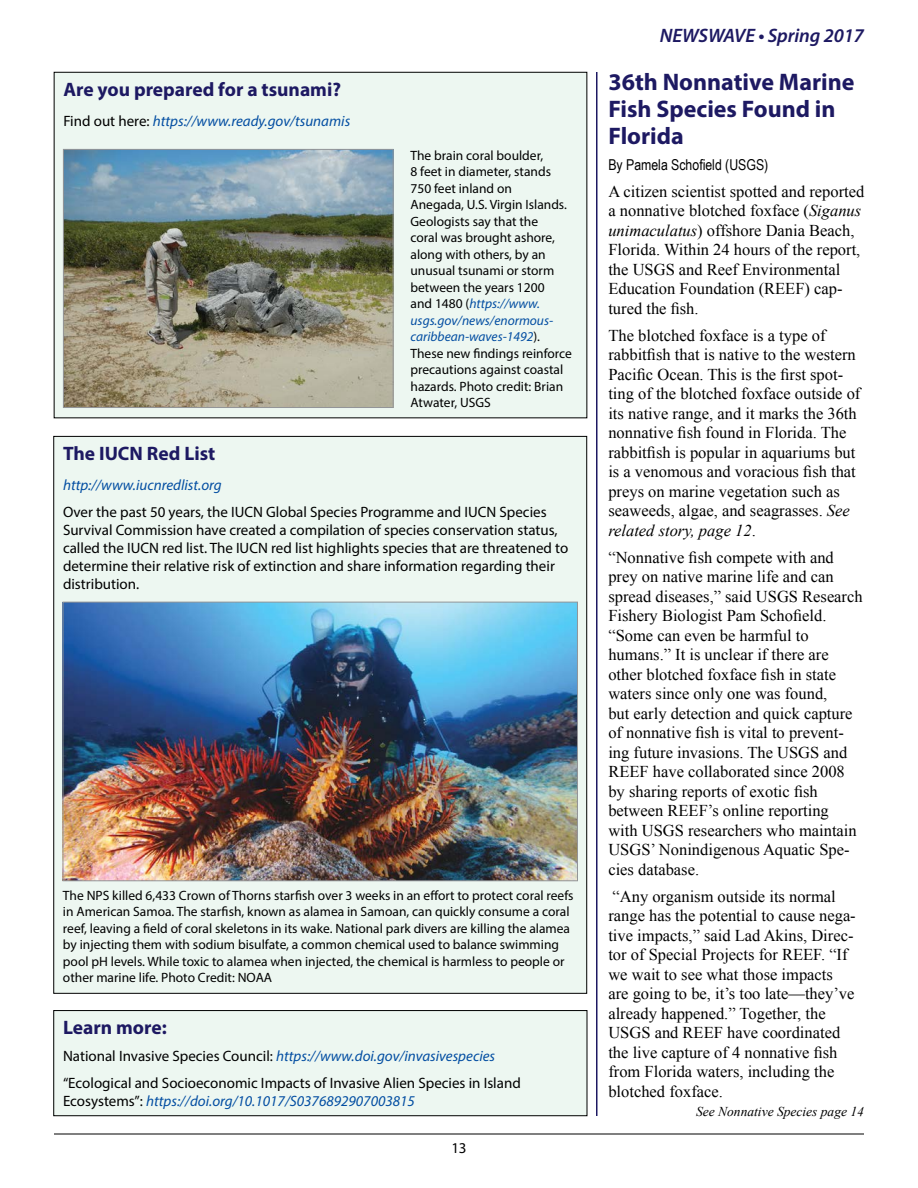
<style>
.page{position:relative;width:918px;height:1188px;background:#fff}
.page>*{position:absolute;margin:0;border:0;box-sizing:border-box;transform-origin:0 0}
.Heading_1{font:700 24px/27px "Myriad Pro";color:#1d1962}
.Sidebar_Title{font:700 19.5px "Myriad Pro";color:#1d1962}
.t1{font:italic 600 19.5px "Myriad Pro";letter-spacing:-.005em;color:#1d1962}
.Body_Text{font:16.5px/19.5px "Times New Roman";color:#000}
.SidebarText{font:15px/18px "Myriad Pro";color:#000}
.SidebarText-2{font:italic 15px "Myriad Pro";color:#034ea2}
.Authors{font:15px "Arial Narrow";color:#000}
.FigureCaption{font:13.5px/16.5px "Myriad Pro";color:#000}
.ContinuedToPage{font:italic 13.5px "Times New Roman";color:#000}
.s1{font-style:normal;color:#000}
.s2{font-style:italic;color:#034ea2}
.s3{font-style:italic}
</style>
<div class="page">
<hr style="left:54px;top:1134px;width:810px;height:1px;background:#000">
<div style="left:54px;top:72px;width:533px;height:346px;background:#edf7f1"></div>
<img style="left:65px;top:151px;width:327px;height:255px">
<div style="left:63px;top:149px;width:331px;height:259px;border:1px solid #939598"></div>
<div style="left:54px;top:436px;width:533px;height:557px;background:#edf7f1"></div>
<img style="left:65px;top:604px;width:511px;height:275px">
<div style="left:63px;top:602px;width:515px;height:279px;border:1px solid #939598"></div>
<div style="left:54px;top:1011px;width:533px;height:105px;background:#edf7f1"></div>
<div style="left:53px;top:1010px;width:534px;height:106px;border:1px solid #000"></div>
<hr style="left:596px;top:72px;width:1px;height:1044px;background:#1d1962">
<p class="Sidebar_Title" style="left:63px;top:77px;width:279px">Are you prepared for a tsunami?</p>
<p class="SidebarText-2" style="left:63px;top:112px;width:288px"><span class="s1">Find out here:</span> https://www.ready.gov/tsunamis</p>
<p class="FigureCaption" style="left:411px;top:147px;width:163px">The brain coral boulder,<br>8 feet in diameter, stands<br>750 feet inland on<br>Anegada, U.S. Virgin Islands.<br>Geologists say that the<br>coral was brought ashore, along with others, by an unusual tsunami or storm between the years 1200<br>and 1480 (<span class="s2">https://www. usgs.gov/news/enormous&shy;caribbean-waves-1492</span>).<br>These new findings reinforce precautions against coastal hazards. Photo credit: Brian<br>Atwater, USGS</p>
<p class="Sidebar_Title" style="left:63px;top:441px;width:154px">The IUCN Red List</p>
<p class="SidebarText-2" style="left:63px;top:476px;width:160px">http://www.iucnredlist.org</p>
<p class="SidebarText" style="left:63px;top:503px;width:507px">Over the past 50 years, the IUCN Global Species Programme and IUCN Species Survival Commission have created a compilation of species conservation status, called the IUCN red list. The IUCN red list highlights species that are threatened to determine their relative risk of extinction and share information regarding their distribution.</p>
<p class="FigureCaption" style="left:63px;top:887px;width:512px">The NPS killed 6,433 Crown of Thorns starfish over 3 weeks in an effort to protect coral reefs in American Samoa. The starfish, known as alamea in Samoan, can quickly consume a coral reef, leaving a field of coral skeletons in its wake. National park divers are killing the alamea by injecting them with sodium bisulfate, a common chemical used to balance swimming pool pH levels. While toxic to alamea when injected, the chemical is harmless to people or other marine life. Photo Credit: NOAA</p>
<p class="Sidebar_Title" style="left:63px;top:1015px;width:105px">Learn more:</p>
<p class="SidebarText-2" style="left:63px;top:1047px;width:434px"><span class="s1">National Invasive Species Council:</span> https://www.doi.gov/invasivespecies</p>
<p class="SidebarText" style="left:63px;top:1074px;width:459px">“Ecological and Socioeconomic Impacts of Invasive Alien Species in Island<br>Ecosystems”: <span class="s2">https://doi.org/10.1017/S0376892907003815</span></p>
<p class="SidebarText" style="left:451px;top:1139px;width:17px">13</p>
<p class="t1" style="left:660px;top:23px;width:206px">NEWSWAVE • Spring 2017</p>
<p class="Heading_1" style="left:608px;top:68px;width:248px">36th Nonnative Marine<br>Fish Species Found in<br>Florida</p>
<p class="Authors" style="left:608px;top:153px;width:161px">By Pamela Schofield (USGS)</p>
<p class="Body_Text" style="left:608px;top:181px;width:258px">A citizen scientist spotted and reported a nonnative blotched foxface (<span class="s3">Siganus unimaculatus</span>) offshore Dania Beach, Florida. Within 24 hours of the report, the USGS and Reef Environmental Education Foundation (REEF) cap&shy;tured the fish.</p>
<p class="Body_Text" style="left:608px;top:325px;width:254px">The blotched foxface is a type of rabbitfish that is native to the western Pacific Ocean. This is the first spot&shy;ting of the blotched foxface outside of its native range, and it marks the 36th nonnative fish found in Florida. The rabbitfish is popular in aquariums but is a venomous and voracious fish that preys on marine vegetation such as seaweeds, algae, and seagrasses. <span class="s3">See related story, page 12</span>.</p>
<p class="Body_Text" style="left:608px;top:547px;width:256px">“Nonnative fish compete with and prey on native marine life and can spread diseases,” said USGS Research Fishery Biologist Pam Schofield. “Some can even be harmful to humans.” It is unclear if there are other blotched foxface fish in state waters since only one was found,<br>but early detection and quick capture of nonnative fish is vital to prevent&shy;ing future invasions. The USGS and REEF have collaborated since 2008 by sharing reports of exotic fish between REEF’s online reporting<br>with USGS researchers who maintain USGS’ Nonindigenous Aquatic Spe&shy;cies database.</p>
<p class="Body_Text" style="left:608px;top:886px;width:249px">“Any organism outside its normal range has the potential to cause nega&shy;tive impacts,” said Lad Akins, Direc&shy;tor of Special Projects for REEF. “If we wait to see what those impacts are going to be, it’s too late—they’ve already happened.” Together, the USGS and REEF have coordinated the live capture of 4 nonnative fish from Florida waters, including the blotched foxface.</p>
<p class="ContinuedToPage" style="left:696px;top:1102px;width:169px">See Nonnative Species page 14</p>
</div>
